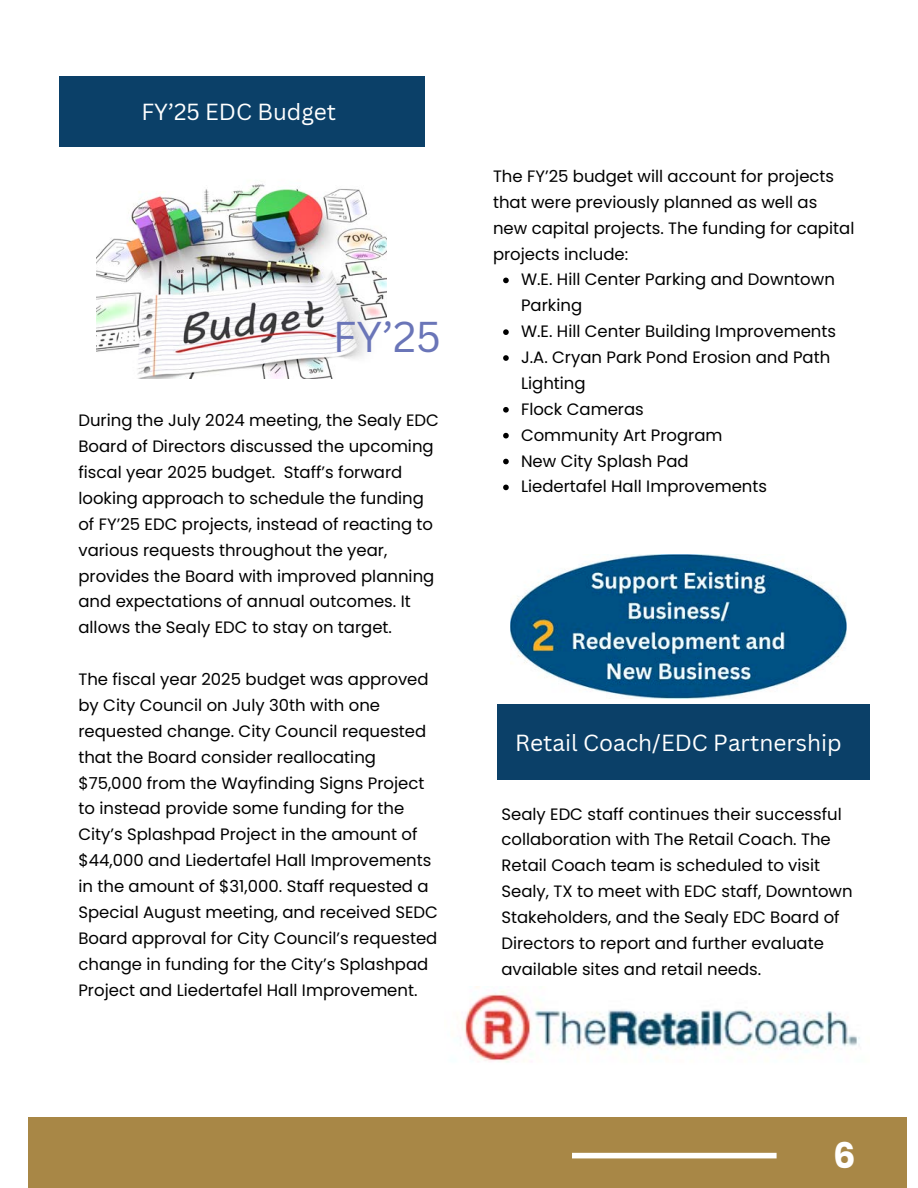
<style>
.page{position:relative;width:918px;height:1188px;background:#fff}
.page>*{position:absolute;margin:0;border:0;box-sizing:border-box;transform-origin:0 0}
.t1{font:42px "Canva Sans";color:#6a75b8}
.t2{font:700 35.25px "Poppins";color:#fff}
.t3{font:22.65px "Canva Sans";color:#fff}
.t4{font:16.5px/25.8px "Poppins";color:#000}
</style>
<div class="page">
<svg style="left:136px;top:1117px;width:85px;height:1px"></svg>
<img style="left:97px;top:184px;width:290px;height:195px">
<div style="left:29px;top:1118px;width:878px;height:70px;background:#a88746"></div>
<div style="left:572px;top:1153px;width:205px;height:5px;background:#fff"></div>
<div style="left:59px;top:76px;width:365px;height:71px;background:#0b4068"></div>
<img style="left:510px;top:555px;width:337px;height:144px">
<div style="left:497px;top:704px;width:373px;height:75px;background:#0b4068"></div>
<svg style="left:503px;top:278px;width:6px;height:5px"></svg>
<svg style="left:503px;top:329px;width:6px;height:6px"></svg>
<svg style="left:503px;top:355px;width:6px;height:6px"></svg>
<svg style="left:503px;top:407px;width:6px;height:6px"></svg>
<svg style="left:503px;top:433px;width:6px;height:5px"></svg>
<svg style="left:503px;top:459px;width:6px;height:5px"></svg>
<svg style="left:503px;top:485px;width:6px;height:5px"></svg>
<img style="left:464px;top:986px;width:396px;height:76px">
<p class="t3" style="left:142px;top:96px;width:196px">FY’25 EDC Budget</p>
<p class="t1" style="left:333px;top:307px;width:109px">FY’25</p>
<p class="t4" style="left:78px;top:408px;width:362px">During the July 2024 meeting, the Sealy EDC Board of Directors discussed the upcoming fiscal year 2025 budget. Staff’s forward looking approach to schedule the funding of FY’25 EDC projects, instead of reacting to various requests throughout the year, provides the Board with improved planning and expectations of annual outcomes. It allows the Sealy EDC to stay on target.</p>
<p class="t4" style="left:78px;top:666px;width:361px">The fiscal year 2025 budget was approved by City Council on July 30th with one requested change. City Council requested that the Board consider reallocating $75,000 from the Wayfinding Signs Project to instead provide some funding for the City’s Splashpad Project in the amount of $44,000 and Liedertafel Hall Improvements in the amount of $31,000. Staff requested a Special August meeting, and received SEDC Board approval for City Council’s requested change in funding for the City’s Splashpad Project and Liedertafel Hall Improvement.</p>
<p class="t4" style="left:493px;top:163px;width:363px">The FY’25 budget will account for projects that were previously planned as well as new capital projects. The funding for capital projects include:</p>
<p class="t4" style="left:521px;top:267px;width:315px">W.E. Hill Center Parking and Downtown<br>Parking</p>
<p class="t4" style="left:521px;top:319px;width:317px">W.E. Hill Center Building Improvements</p>
<p class="t4" style="left:521px;top:344px;width:311px">J.A. Cryan Park Pond Erosion and Path<br>Lighting</p>
<p class="t4" style="left:521px;top:396px;width:124px">Flock Cameras</p>
<p class="t4" style="left:521px;top:422px;width:203px">Community Art Program</p>
<h2 class="t4" style="left:521px;top:448px;width:169px">New City Splash Pad</h2>
<p class="t4" style="left:521px;top:474px;width:248px">Liedertafel Hall Improvements</p>
<p class="t3" style="left:515px;top:727px;width:328px">Retail Coach/EDC Partnership</p>
<p class="t4" style="left:501px;top:801px;width:353px">Sealy EDC staff continues their successful collaboration with The Retail Coach. The Retail Coach team is scheduled to visit Sealy, TX to meet with EDC staff, Downtown Stakeholders, and the Sealy EDC Board of Directors to report and further evaluate available sites and retail needs.</p>
<p class="t2" style="left:833px;top:1131px;width:24px">6</p>
</div>
